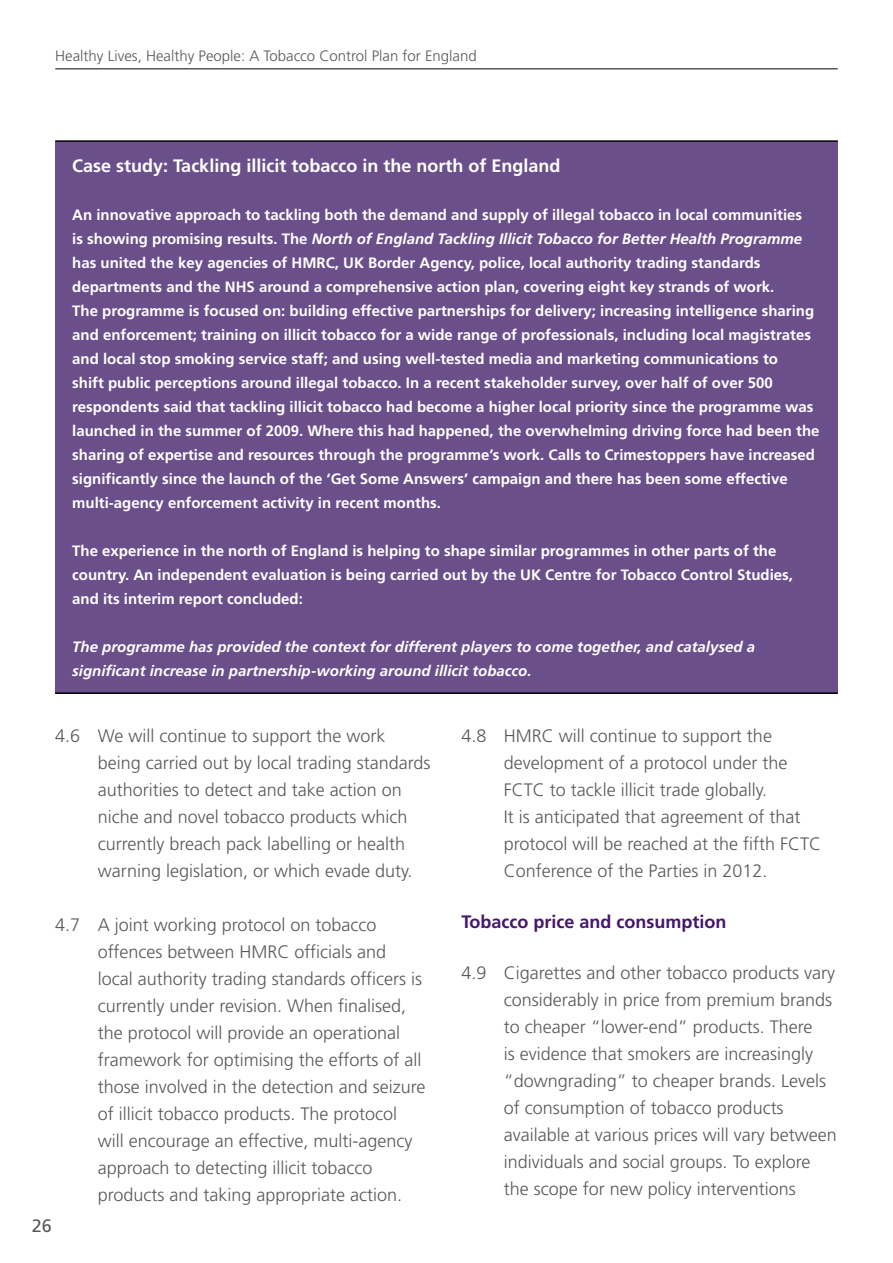
<style>
.page{position:relative;width:893px;height:1263px;background:#fff}
.page>*{position:absolute;margin:0;border:0;box-sizing:border-box;transform-origin:0 0}
.t1{font:300 18px/27px "Frutiger";color:#58595b}
.t2{font:700 18px "Frutiger";color:#fff}
.t3{font:700 18px "Frutiger";color:#46166b}
.t4{font:18px "Frutiger";color:#58595b}
.t5{font:700 15px/24px "Frutiger";color:#fff}
.t6{font:italic 700 15px/24px "Frutiger";color:#fff}
.t7{font:300 15px "Frutiger";color:#58595b}
.s1{font-style:italic}
</style>
<div class="page">
<hr style="left:55px;top:68px;width:783px;height:2px;background:#58595b">
<div style="left:55px;top:141px;width:783px;height:552px;background:#6b4f8b"></div>
<hr style="left:55px;top:140px;width:783px;height:2px;background:#000">
<hr style="left:55px;top:692px;width:783px;height:2px;background:#000">
<p class="t7" style="left:55px;top:48px;width:423px">Healthy Lives, Healthy People: A Tobacco Control Plan for England</p>
<p class="t2" style="left:72px;top:155px;width:490px">Case study: Tackling illicit tobacco in the north of England</p>
<p class="t5" style="left:72px;top:203px;width:749px">An innovative approach to tackling both the demand and supply of illegal tobacco in local communities<br>is showing promising results. The <span class="s1">North of England Tackling Illicit Tobacco for Better Health Programme </span>has united the key agencies of HMRC, UK Border Agency, police, local authority trading standards departments and the NHS around a comprehensive action plan, covering eight key strands of work.<br>The programme is focused on: building effective partnerships for delivery; increasing intelligence sharing and enforcement; training on illicit tobacco for a wide range of professionals, including local magistrates and local stop smoking service staff; and using well-tested media and marketing communications to<br>shift public perceptions around illegal tobacco. In a recent stakeholder survey, over half of over 500 respondents said that tackling illicit tobacco had become a higher local priority since the programme was launched in the summer of 2009. Where this had happened, the overwhelming driving force had been the sharing of expertise and resources through the programme’s work. Calls to Crimestoppers have increased significantly since the launch of the ‘Get Some Answers’ campaign and there has been some effective multi-agency enforcement activity in recent months.</p>
<p class="t5" style="left:72px;top:539px;width:722px">The experience in the north of England is helping to shape similar programmes in other parts of the country. An independent evaluation is being carried out by the UK Centre for Tobacco Control Studies, and its interim report concluded:</p>
<p class="t6" style="left:72px;top:635px;width:684px">The programme has provided the context for different players to come together, and catalysed a significant increase in partnership-working around illicit tobacco.</p>
<p class="t1" style="left:98px;top:722px;width:334px;text-indent:-43px">4.6 We will continue to support the work being carried out by local trading standards authorities to detect and take action on niche and novel tobacco products which currently breach pack labelling or health warning legislation, or which evade duty.</p>
<p class="t1" style="left:98px;top:911px;width:329px;text-indent:-43px">4.7 A joint working protocol on tobacco offences between HMRC officials and local authority trading standards officers is currently under revision. When finalised, the protocol will provide an operational framework for optimising the efforts of all those involved in the detection and seizure of illicit tobacco products. The protocol will encourage an effective, multi-agency approach to detecting illicit tobacco products and taking appropriate action.</p>
<p class="t4" style="left:32px;top:1215px;width:22px">26</p>
<p class="t1" style="left:504px;top:722px;width:319px;text-indent:-43px">4.8 HMRC will continue to support the development of a protocol under the FCTC to tackle illicit trade globally.<br>It is anticipated that agreement of that protocol will be reached at the fifth FCTC Conference of the Parties in 2012.</p>
<p class="t3" style="left:461px;top:911px;width:266px">Tobacco price and consumption</p>
<p class="t1" style="left:504px;top:959px;width:334px;text-indent:-43px">4.9 Cigarettes and other tobacco products vary considerably in price from premium brands to cheaper “lower-end” products. There<br>is evidence that smokers are increasingly “downgrading” to cheaper brands. Levels of consumption of tobacco products available at various prices will vary between individuals and social groups. To explore the scope for new policy interventions</p>
</div>
